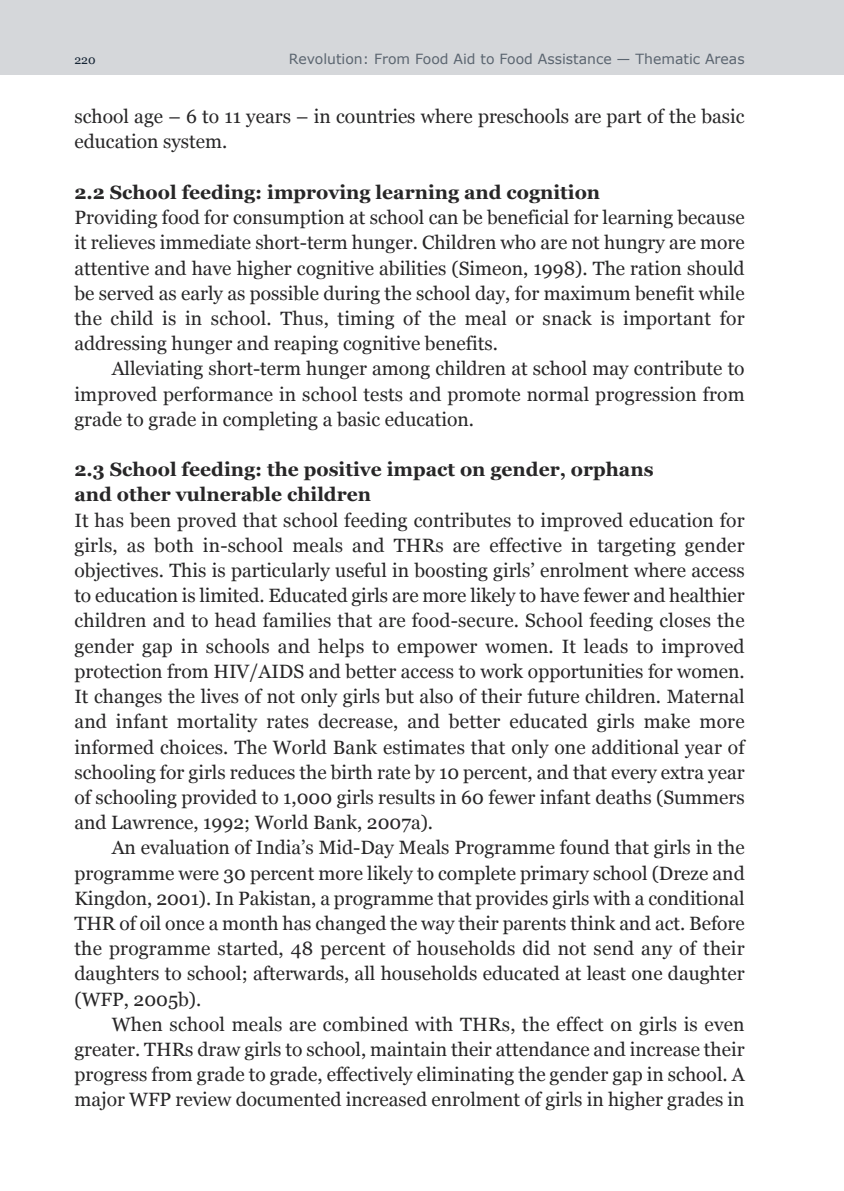
<style>
.page{position:relative;width:844px;height:1191px;background:#fff}
.page>*{position:absolute;margin:0;border:0;box-sizing:border-box;transform-origin:0 0}
.t1{font:19.25px/25.2px "Georgia";color:#272627;text-align:justify}
.t2{font:700 19.25px/25.2px "Georgia";color:#272627}
.t3{font:14px "Verdana";color:#5b6570}
.t4{font:12.25px "Georgia";color:#142333}
</style>
<div class="page">
<div style="left:0;top:0;width:843px;height:74px;background:#d5d7da"></div>
<p class="t4" style="left:74px;top:53px;width:23px">220</p>
<p class="t3" style="left:289px;top:49px;width:457px">Revolution: From Food Aid to Food Assistance — Thematic Areas</p>
<p class="t1" style="left:74px;top:104px;width:671px">school age – 6 to 11 years – in countries where preschools are part of the basic education system.</p>
<p class="t2" style="left:74px;top:180px;width:527px">2.2 School feeding: improving learning and cognition</p>
<p class="t1" style="left:74px;top:205px;width:671px">Providing food for consumption at school can be beneficial for learning because it relieves immediate short-term hunger. Children who are not hungry are more attentive and have higher cognitive abilities (Simeon, 1998). The ration should be served as early as possible during the school day, for maximum benefit while the child is in school. Thus, timing of the meal or snack is important for addressing hunger and reaping cognitive benefits.</p>
<p class="t1" style="left:74px;top:356px;width:671px;text-indent:37px">Alleviating short-term hunger among children at school may contribute to improved performance in school tests and promote normal progression from grade to grade in completing a basic education.</p>
<p class="t2" style="left:74px;top:457px;width:580px">2.3 School feeding: the positive impact on gender, orphans and other vulnerable children</p>
<p class="t1" style="left:74px;top:507px;width:671px">It has been proved that school feeding contributes to improved education for girls, as both in-school meals and THRs are effective in targeting gender objectives. This is particularly useful in boosting girls’ enrolment where access to education is limited. Educated girls are more likely to have fewer and healthier children and to head families that are food-secure. School feeding closes the gender gap in schools and helps to empower women. It leads to improved protection from HIV/AIDS and better access to work opportunities for women.<br>It changes the lives of not only girls but also of their future children. Maternal and infant mortality rates decrease, and better educated girls make more informed choices. The World Bank estimates that only one additional year of schooling for girls reduces the birth rate by 10 percent, and that every extra year of schooling provided to 1,000 girls results in 60 fewer infant deaths (Summers and Lawrence, 1992; World Bank, 2007a).</p>
<p class="t1" style="left:74px;top:835px;width:671px;text-indent:37px">An evaluation of India’s Mid-Day Meals Programme found that girls in the programme were 30 percent more likely to complete primary school (Dreze and Kingdon, 2001). In Pakistan, a programme that provides girls with a conditional THR of oil once a month has changed the way their parents think and act. Before the programme started, 48 percent of households did not send any of their daughters to school; afterwards, all households educated at least one daughter (WFP, 2005b).</p>
<p class="t1" style="left:74px;top:1011px;width:671px;text-indent:37px">When school meals are combined with THRs, the effect on girls is even greater. THRs draw girls to school, maintain their attendance and increase their progress from grade to grade, effectively eliminating the gender gap in school. A major WFP review documented increased enrolment of girls in higher grades in</p>
</div>
